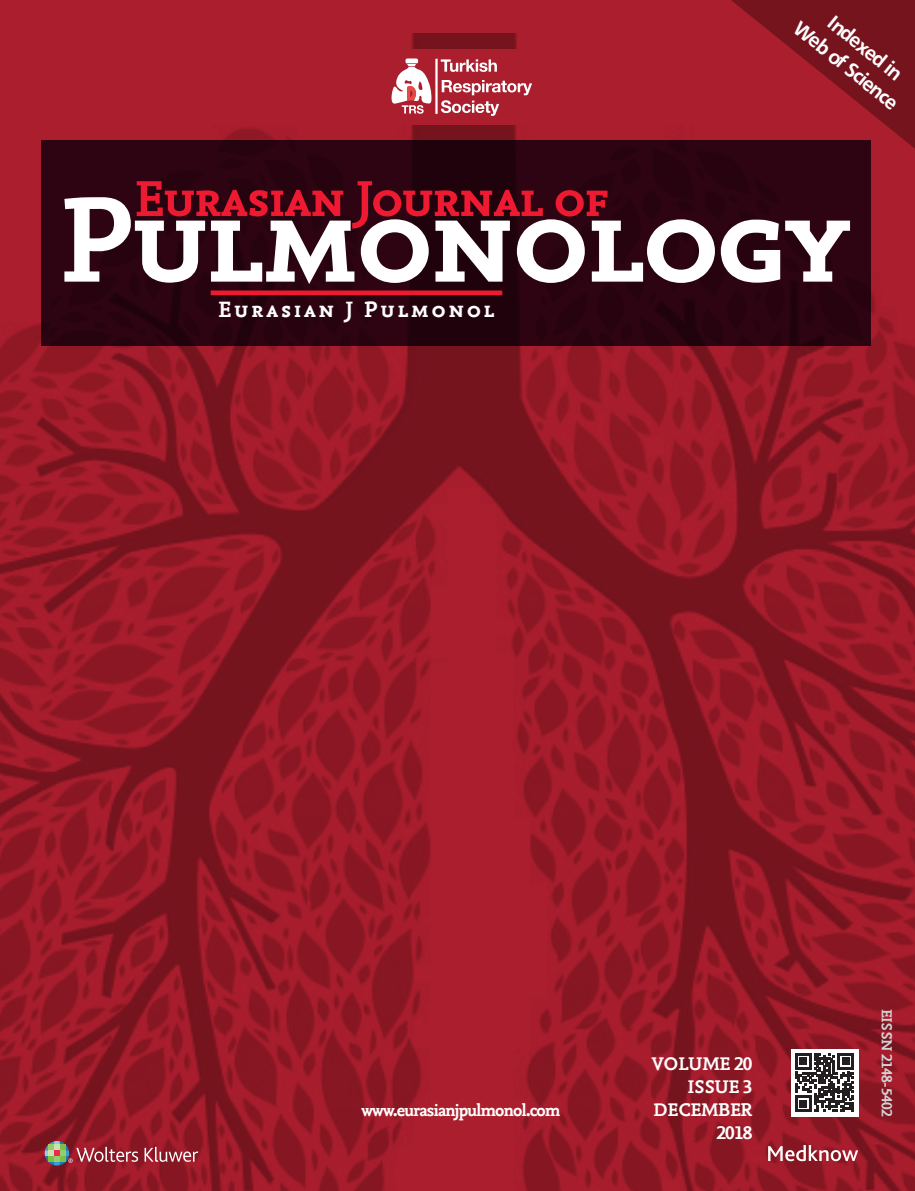
<style>
.page{position:relative;width:915px;height:1191px;background:#fff}
.page>*{position:absolute;margin:0;border:0;box-sizing:border-box;transform-origin:0 0}
.t1{font:127.05px "Nexus Mix Bold SC";letter-spacing:-.04em;color:#fff}
.t2{font:52.8px "Nexus Mix Bold SC";letter-spacing:-.04em;color:#ed1a31}
.t3{font:23.25px "Nexus Mix Bold SC";letter-spacing:.1em;color:#fff}
.t4{font:21px "Gill Sans Boldpcw";color:#fff}
.t5{font:700 19.2px/23.1px "Nexus Mix TF";letter-spacing:-.04em;color:#fff;text-align:right}
.t6{font:700 17.7px "Nexus Mix TF";letter-spacing:-.04em;color:#fff}
.t7{font:700 15.45px "Nexus Mix TF";letter-spacing:-.04em;color:#d1d2d4}
</style>
<div class="page">
<div style="left:0;top:0;width:914px;height:1191px;background:#aa1e2e"></div>
<img style="left:0;top:125px;width:914px;height:1066px">
<img style="left:42px;top:141px;width:827px;height:204px">
<div style="left:211px;top:290px;width:291px;height:5px;background:#ed1a31"></div>
<svg style="left:391px;top:58px;width:141px;height:58px"></svg>
<div style="left:790px;top:1048px;width:67px;height:68px;background:#fff"></div>
<svg style="left:795px;top:1053px;width:58px;height:59px"></svg>
<img style="left:412px;top:34px;width:105px;height:14px">
<svg style="left:702px;top:0;width:212px;height:166px"></svg>
<svg style="left:45px;top:1141px;width:93px;height:24px"></svg>
<svg style="left:144px;top:1146px;width:54px;height:15px"></svg>
<svg style="left:767px;top:1145px;width:90px;height:16px"></svg>
<p class="t4" style="left:837px;top:10px;width:91px;rotate:39deg">Indexed in</p>
<p class="t4" style="left:803px;top:16px;width:129px;rotate:39deg">Web of Science</p>
<p class="t2" style="left:134px;top:168px;width:475px">Eurasıan Journal of</p>
<p class="t1" style="left:60px;top:166px;width:793px">Pulmonology</p>
<p class="t3" style="left:218px;top:296px;width:278px">Eurasian J Pulmonol</p>
<p class="t6" style="left:361px;top:1099px;width:200px">www.eurasianjpulmonol.com</p>
<p class="t5" style="left:651px;top:1051px;width:103px">VOLUME 20<br>ISSUE 3<br>DECEMBER<br>2018</p>
<p class="t7" style="left:896px;top:1009px;width:109px;rotate:90deg">EISSN 2148-5402</p>
</div>
